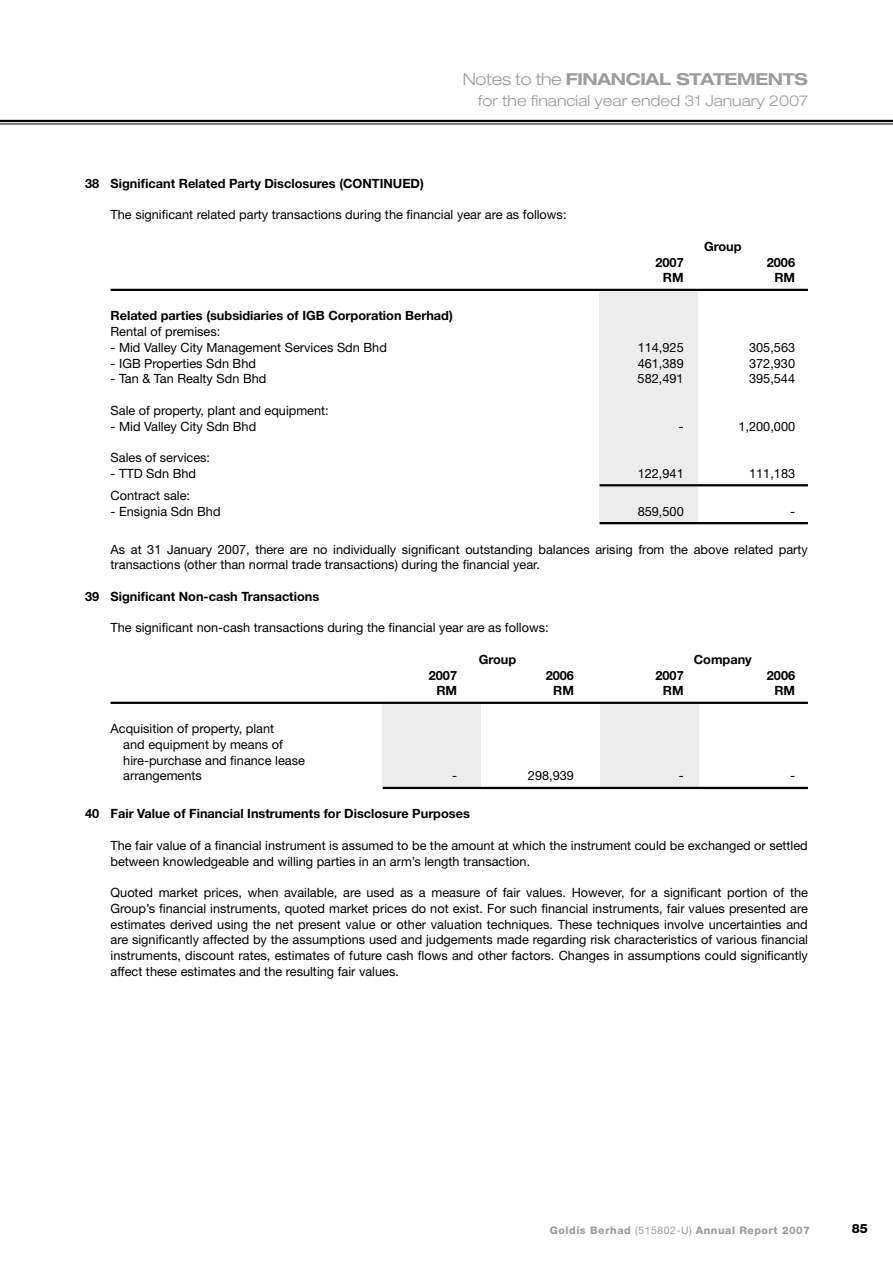
<style>
.page{position:relative;width:893px;height:1263px;background:#fff}
.page>*{position:absolute;margin:0;border:0;box-sizing:border-box;transform-origin:0 0}
.t1{font:700 expanded 16.5px "Helvetica Neue LT Std";letter-spacing:-.02em;color:#9c9d9f}
.t2{font:300 expanded 15px "Helvetica Neue LT Std";color:#9c9d9f}
.t3{font:12.75px/15.8px "Helvetica Neue";color:#000}
.t4{font:700 12.75px "Helvetica Neue";color:#000}
.t5{font:800 12.75px "Helvetica Neue";color:#000}
.t6{font:800 10.5px "Helvetica Neue";letter-spacing:.05em;color:#9c9d9f}
.s1{font-weight:300}
.s2{font-weight:400}
</style>
<div class="page">
<hr style="left:0;top:120px;width:893px;height:2px;background:#000">
<hr style="left:0;top:124px;width:893px;height:1px;background:#000">
<div style="left:600px;top:703px;width:99px;height:84px;background:#ececed"></div>
<div style="left:383px;top:703px;width:98px;height:84px;background:#ececed"></div>
<div style="left:600px;top:290px;width:98px;height:233px;background:#ececed"></div>
<hr style="left:111px;top:289px;width:697px;height:2px;background:#000">
<hr style="left:600px;top:484px;width:208px;height:2px;background:#000">
<hr style="left:600px;top:522px;width:208px;height:2px;background:#000">
<hr style="left:111px;top:702px;width:697px;height:2px;background:#000">
<hr style="left:383px;top:787px;width:425px;height:2px;background:#000">
<p class="t1" style="left:463px;top:69px;width:347px"><span class="s1">Notes to the</span> FINANCIAL STATEMENTS</p>
<p class="t2" style="left:478px;top:92px;width:332px">for the financial year ended 31 January 2007</p>
<p class="t4" style="left:85px;top:175px;width:340px">38 Significant Related Party Disclosures (continued)</p>
<p class="t3" style="left:111px;top:207px;width:457px">The significant related party transactions during the financial year are as follows:</p>
<p class="t4" style="left:704px;top:238px;width:39px">Group</p>
<p class="t4" style="left:655px;top:254px;width:30px">2007</p>
<p class="t4" style="left:767px;top:254px;width:30px">2006</p>
<p class="t4" style="left:663px;top:270px;width:22px">R M</p>
<p class="t4" style="left:774px;top:270px;width:22px">R M</p>
<p class="t4" style="left:111px;top:308px;width:344px">Related parties (subsidiaries of IGB Corporation Berhad)</p>
<p class="t3" style="left:111px;top:323px;width:111px">Rental of premises:</p>
<p class="t3" style="left:111px;top:339px;width:278px">- Mid Valley City Management Services Sdn Bhd</p>
<p class="t3" style="left:638px;top:339px;width:48px">114,925</p>
<p class="t3" style="left:749px;top:339px;width:48px">305,563</p>
<p class="t3" style="left:111px;top:355px;width:147px">- IGB Properties Sdn Bhd</p>
<p class="t3" style="left:638px;top:355px;width:48px">461,389</p>
<p class="t3" style="left:749px;top:355px;width:48px">372,930</p>
<p class="t3" style="left:111px;top:371px;width:157px">- Tan &amp; Tan Realty Sdn Bhd</p>
<p class="t3" style="left:638px;top:371px;width:48px">582,491</p>
<p class="t3" style="left:749px;top:371px;width:48px">395,544</p>
<p class="t3" style="left:111px;top:402px;width:220px">Sale of property, plant and equipment:</p>
<p class="t3" style="left:111px;top:418px;width:147px">- Mid Valley City Sdn Bhd</p>
<p class="t3" style="left:679px;top:418px;width:6px">-</p>
<p class="t3" style="left:738px;top:418px;width:58px">1,200,000</p>
<p class="t3" style="left:111px;top:449px;width:101px">Sales of services:</p>
<p class="t3" style="left:111px;top:465px;width:87px">- TTD Sdn Bhd</p>
<p class="t3" style="left:638px;top:465px;width:48px">122,941</p>
<p class="t3" style="left:749px;top:465px;width:48px">111,183</p>
<p class="t3" style="left:111px;top:487px;width:81px">Contract sale:</p>
<p class="t3" style="left:111px;top:503px;width:112px">- Ensignia Sdn Bhd</p>
<p class="t3" style="left:638px;top:503px;width:48px">859,500</p>
<p class="t3" style="left:790px;top:503px;width:6px">-</p>
<p class="t3" style="left:111px;top:541px;width:699px">As at 31 January 2007, there are no individually significant outstanding balances arising from the above related party transactions (other than normal trade transactions) during the financial year.</p>
<p class="t4" style="left:85px;top:588px;width:236px">39 Significant Non-cash Transactions</p>
<p class="t3" style="left:111px;top:620px;width:440px">The significant non-cash transactions during the financial year are as follows:</p>
<p class="t4" style="left:479px;top:651px;width:39px">Group</p>
<p class="t4" style="left:694px;top:651px;width:60px">Company</p>
<p class="t4" style="left:429px;top:667px;width:30px">2007</p>
<p class="t4" style="left:546px;top:667px;width:30px">2006</p>
<p class="t4" style="left:655px;top:667px;width:30px">2007</p>
<p class="t4" style="left:767px;top:667px;width:30px">2006</p>
<p class="t4" style="left:436px;top:683px;width:22px">R M</p>
<p class="t4" style="left:553px;top:683px;width:22px">R M</p>
<p class="t4" style="left:663px;top:683px;width:22px">R M</p>
<p class="t4" style="left:774px;top:683px;width:22px">R M</p>
<p class="t3" style="left:123px;top:721px;width:183px;text-indent:-13px">Acquisition of property, plant<br>and equipment by means of hire-purchase and finance lease arrangements</p>
<p class="t3" style="left:452px;top:768px;width:6px">-</p>
<p class="t3" style="left:528px;top:768px;width:48px">298,939</p>
<p class="t3" style="left:679px;top:768px;width:6px">-</p>
<p class="t3" style="left:790px;top:768px;width:6px">-</p>
<p class="t4" style="left:85px;top:806px;width:386px">40 Fair Value of Financial Instruments for Disclosure Purposes</p>
<p class="t3" style="left:111px;top:837px;width:699px">The fair value of a financial instrument is assumed to be the amount at which the instrument could be exchanged or settled between knowledgeable and willing parties in an arm’s length transaction.</p>
<p class="t3" style="left:111px;top:884px;width:699px;text-align:justify">Quoted market prices, when available, are used as a measure of fair values. However, for a significant portion of the Group’s financial instruments, quoted market prices do not exist. For such financial instruments, fair values presented are estimates derived using the net present value or other valuation techniques. These techniques involve uncertainties and are significantly affected by the assumptions used and judgements made regarding risk characteristics of various financial instruments, discount rates, estimates of future cash flows and other factors. Changes in assumptions could significantly affect these estimates and the resulting fair values.</p>
<p class="t6" style="left:550px;top:1224px;width:262px">Goldis Berhad <span class="s2">(515802-U)</span> Annual Report 2007</p>
<p class="t5" style="left:852px;top:1221px;width:18px">85</p>
</div>
